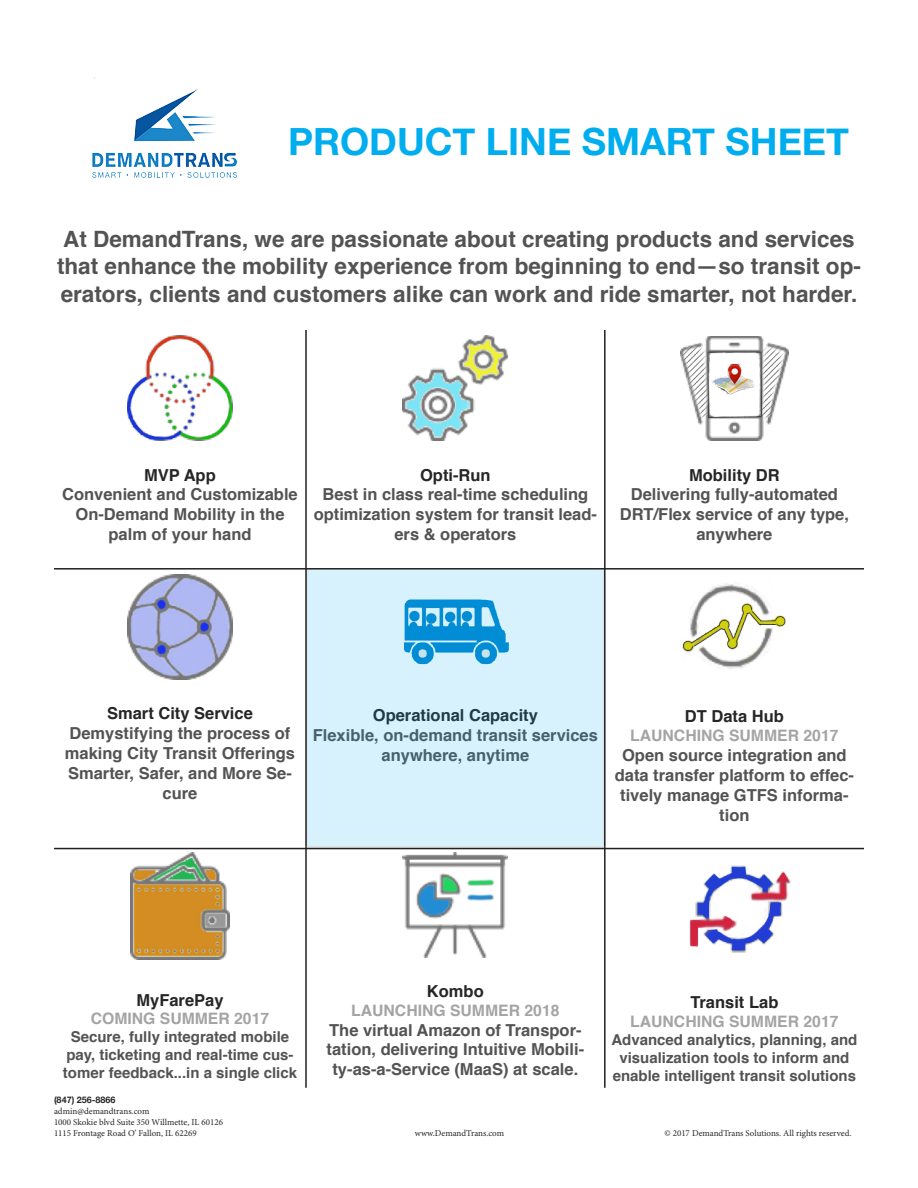
<style>
.page{position:relative;width:918px;height:1188px;background:#fff}
.page>*{position:absolute;margin:0;border:0;box-sizing:border-box;transform-origin:0 0}
.t1{font:700 37.5px "Helvetica Neue";color:#00aeef}
.t2{font:700 22.5px/27.9px "Helvetica";color:#535353}
.t3{font:700 16.5px/19.8px "Helvetica";color:#535353;text-align:center}
.t4{font:700 16.5px "Helvetica";color:#262626}
.t5{font:700 15.75px "Helvetica";color:#a4a4a4}
.t6{font:700 15px/18px "Helvetica";color:#535353;text-align:center}
.t7{font:9px "Minion Pro";color:#262626}
.t8{font:700 9px "Helvetica Neue";color:#262626}
</style>
<div class="page">
<hr style="left:305px;top:330px;width:2px;height:239px;background:#231f20">
<hr style="left:604px;top:330px;width:2px;height:239px;background:#231f20">
<hr style="left:305px;top:569px;width:2px;height:277px;background:#231f20">
<hr style="left:604px;top:569px;width:2px;height:277px;background:#231f20">
<hr style="left:305px;top:846px;width:2px;height:242px;background:#231f20">
<hr style="left:604px;top:846px;width:2px;height:242px;background:#231f20">
<img style="left:128px;top:336px;width:104px;height:105px">
<img style="left:403px;top:336px;width:105px;height:105px">
<img style="left:680px;top:336px;width:108px;height:105px">
<img style="left:128px;top:575px;width:105px;height:105px">
<img style="left:682px;top:583px;width:104px;height:86px">
<img style="left:130px;top:852px;width:100px;height:107px">
<img style="left:403px;top:852px;width:105px;height:105px">
<img style="left:92px;top:77px;width:145px;height:101px">
<img style="left:689px;top:865px;width:102px;height:88px">
<hr style="left:54px;top:568px;width:810px;height:2px;background:#231f20">
<hr style="left:54px;top:848px;width:810px;height:1px;background:#231f20">
<div style="left:309px;top:571px;width:293px;height:274px;background:#d7f2fc"></div>
<div style="left:306px;top:568px;width:299px;height:280px;border:2px solid #231f20"></div>
<p class="t1" style="left:288px;top:113px;width:563px">PRODUCT LINE SMART SHEET</p>
<p class="t2" style="left:57px;top:225px;width:805px">At DemandTrans, we are passionate about creating products and services that enhance the mobility experience from beginning to end—so transit op&shy;erators, clients and customers alike can work and ride smarter, not harder.</p>
<p class="t4" style="left:144px;top:461px;width:73px">MVP App</p>
<p class="t3" style="left:62px;top:485px;width:237px">Convenient and Customizable<br>On-Demand Mobility in the palm of your hand</p>
<p class="t4" style="left:420px;top:461px;width:72px">Opti-Run</p>
<p class="t3" style="left:314px;top:485px;width:285px">Best in class real-time scheduling optimization system for transit lead&shy;ers &amp; operators</p>
<p class="t4" style="left:689px;top:461px;width:92px">Mobility DR</p>
<p class="t3" style="left:620px;top:485px;width:231px">Delivering fully-automated<br>DRT/Flex service of any type, anywhere</p>
<p class="t4" style="left:107px;top:700px;width:147px">Smart City Service</p>
<p class="t3" style="left:65px;top:724px;width:232px">Demystifying the process of making City Transit Offerings<br>Smarter, Safer, and More Se&shy;cure</p>
<p class="t4" style="left:373px;top:702px;width:167px">Operational Capacity</p>
<p class="t3" style="left:313px;top:726px;width:287px">Flexible, on-demand transit services anywhere, anytime</p>
<p class="t4" style="left:685px;top:703px;width:101px">DT Data Hub</p>
<p class="t5" style="left:630px;top:723px;width:210px">LAUNCHING SUMMER 2017</p>
<p class="t3" style="left:615px;top:746px;width:241px">Open source integration and data transfer platform to effec&shy;tively manage GTFS informa&shy;tion</p>
<p class="t4" style="left:136px;top:986px;width:89px">MyFarePay</p>
<p class="t5" style="left:91px;top:1006px;width:180px">COMING SUMMER 2017</p>
<p class="t6" style="left:63px;top:1028px;width:236px">Secure, fully integrated mobile pay, ticketing and real-time cus&shy;tomer feedback...in a single click</p>
<p class="t4" style="left:427px;top:978px;width:58px">Kombo</p>
<p class="t5" style="left:351px;top:998px;width:210px">LAUNCHING SUMMER 2018</p>
<p class="t3" style="left:327px;top:1020px;width:259px">The virtual Amazon of Transpor&shy;tation, delivering Intuitive Mobili&shy;ty-as-a-Service (MaaS) at scale.</p>
<p class="t4" style="left:690px;top:989px;width:90px">Transit Lab</p>
<p class="t5" style="left:630px;top:1008px;width:210px">LAUNCHING SUMMER 2017</p>
<p class="t6" style="left:611px;top:1031px;width:247px">Advanced analytics, planning, and visualization tools to inform and enable intelligent transit solutions</p>
<p class="t8" style="left:54px;top:1093px;width:63px">(847) 256-8866</p>
<p class="t7" style="left:54px;top:1105px;width:97px">admin@demandtrans.com</p>
<p class="t7" style="left:54px;top:1116px;width:171px">1000 Skokie blvd Suite 350 Willmette, IL 60126</p>
<p class="t7" style="left:54px;top:1127px;width:144px">1115 Frontage Road O’ Fallon, IL 62269</p>
<p class="t7" style="left:415px;top:1127px;width:91px">www.DemandTrans.com</p>
<p class="t7" style="left:664px;top:1127px;width:189px">© 2017 DemandTrans Solutions. All rights reserved.</p>
</div>
